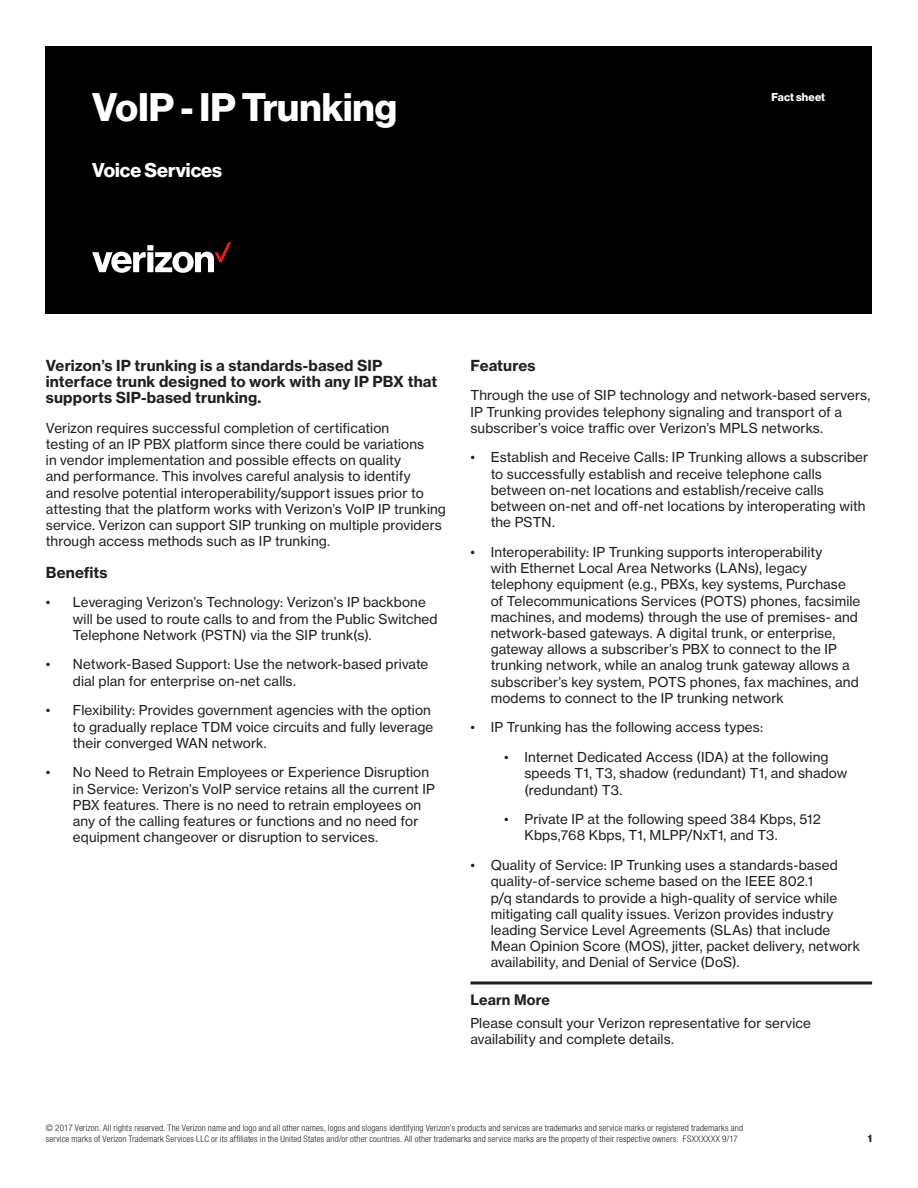
<style>
.page{position:relative;width:918px;height:1188px;background:#fff}
.page>*{position:absolute;margin:0;border:0;box-sizing:border-box;transform-origin:0 0}
.t1{font:39px "N Haas Grotesk DS Std 75 Bd";color:#fff}
.Subhead{font:19.5px "N Haas Grotesk DS Std 75 Bd";color:#fff}
.Body_Copy{font:15px/16.2px "N Haas Grotesk TX Std 75 Bd";letter-spacing:.01em;color:#231f20}
.CTA{font:14.25px "N Haas Grotesk TX Std 75 Bd";letter-spacing:.005em;color:#231f20}
.Body_Copy-2{font:13.5px/16.2px "N Haas Grotesk TX Std 55 Rg";letter-spacing:.01em;color:#231f20}
.Body_Bullet{font:13.5px/16.2px "N Haas Grotesk TX Std 55 Rg";letter-spacing:.01em;color:#231f20}
.Subhead-2{font:11.25px "N Haas Grotesk DS Std 75 Bd";letter-spacing:.015em;color:#fff}
.t2{font:10.5px "N Haas Grotesk DS Std 75 Bd";color:#231f20}
.t3{font:300 condensed 9px/10.8px "Helvetica Neue LT Pro";letter-spacing:.02em;color:#231f20}
</style>
<div class="page">
<div style="left:46px;top:46px;width:826px;height:268px;background:#000"></div>
<hr style="left:470px;top:981px;width:402px;height:3px;background:#231f20">
<svg style="left:92px;top:242px;width:139px;height:31px"></svg>
<p class="t1" style="left:92px;top:84px;width:306px">VoIP - IP Trunking</p>
<p class="Subhead" style="left:92px;top:158px;width:131px">Voice Services</p>
<p class="Subhead-2" style="left:771px;top:91px;width:55px">Fact sheet</p>
<p class="Body_Copy" style="left:46px;top:357px;width:393px">Verizon’s IP trunking is a standards-based SIP interface trunk designed to work with any IP PBX that supports SIP-based trunking.</p>
<p class="Body_Copy-2" style="left:46px;top:420px;width:402px">Verizon requires successful completion of certification<br>testing of an IP PBX platform since there could be variations<br>in vendor implementation and possible effects on quality<br>and performance. This involves careful analysis to identify<br>and resolve potential interoperability/support issues prior to attesting that the platform works with Verizon’s VoIP IP trunking service. Verizon can support SIP trunking on multiple providers through access methods such as IP trunking.</p>
<p class="Body_Copy" style="left:46px;top:564px;width:63px">Benefits</p>
<p class="Body_Copy-2" style="left:73px;top:594px;width:366px;text-indent:-27px">• Leveraging Verizon’s Technology: Verizon’s IP backbone will be used to route calls to and from the Public Switched<br>Telephone Network (PSTN) via the SIP trunk(s).</p>
<p class="Body_Copy-2" style="left:73px;top:656px;width:357px;text-indent:-27px">• Network-Based Support: Use the network-based private dial plan for enterprise on-net calls.</p>
<p class="Body_Copy-2" style="left:73px;top:702px;width:362px;text-indent:-27px">• Flexibility: Provides government agencies with the option to gradually replace TDM voice circuits and fully leverage their converged WAN network.</p>
<p class="Body_Copy-2" style="left:73px;top:764px;width:363px;text-indent:-27px">• No Need to Retrain Employees or Experience Disruption in Service: Verizon’s VoIP service retains all the current IP PBX features. There is no need to retrain employees on any of the calling features or functions and no need for equipment changeover or disruption to services.</p>
<p class="Body_Copy" style="left:470px;top:357px;width:67px">Features</p>
<p class="Body_Copy-2" style="left:470px;top:387px;width:402px">Through the use of SIP technology and network-based servers,<br>IP Trunking provides telephony signaling and transport of a subscriber’s voice traffic over Verizon’s MPLS networks.</p>
<p class="Body_Copy-2" style="left:491px;top:449px;width:379px;text-indent:-20px">• Establish and Receive Calls: IP Trunking allows a subscriber to successfully establish and receive telephone calls between on-net locations and establish/receive calls between on-net and off-net locations by interoperating with the PSTN.</p>
<p class="Body_Copy-2" style="left:491px;top:544px;width:371px;text-indent:-20px">• Interoperability: IP Trunking supports interoperability<br>with Ethernet Local Area Networks (LANs), legacy telephony equipment (e.g., PBXs, key systems, Purchase of Telecommunications Services (POTS) phones, facsimile machines, and modems) through the use of premises- and network-based gateways. A digital trunk, or enterprise, gateway allows a subscriber’s PBX to connect to the IP trunking network, while an analog trunk gateway allows a subscriber’s key system, POTS phones, fax machines, and modems to connect to the IP trunking network</p>
<p class="Body_Copy-2" style="left:470px;top:719px;width:294px">• IP Trunking has the following access types:</p>
<p class="Body_Copy-2" style="left:524px;top:749px;width:325px;text-indent:-20px">• Internet Dedicated Access (IDA) at the following speeds T1, T3, shadow (redundant) T1, and shadow (redundant) T3.</p>
<p class="Body_Copy-2" style="left:524px;top:811px;width:298px;text-indent:-20px">• Private IP at the following speed 384 Kbps, 512<br>Kbps,768 Kbps, T1, MLPP/NxT1, and T3.</p>
<p class="Body_Copy-2" style="left:491px;top:857px;width:371px;text-indent:-20px">• Quality of Service: IP Trunking uses a standards-based quality-of-service scheme based on the IEEE 802.1<br>p/q standards to provide a high-quality of service while mitigating call quality issues. Verizon provides industry leading Service Level Agreements (SLAs) that include Mean Opinion Score (MOS), jitter, packet delivery, network availability, and Denial of Service (DoS).</p>
<p class="CTA" style="left:470px;top:991px;width:81px">Learn More</p>
<p class="Body_Bullet" style="left:470px;top:1015px;width:342px">Please consult your Verizon representative for service availability and complete details.</p>
<p class="t3" style="left:46px;top:1123px;width:699px">© 2017 Verizon. All rights reserved. The Verizon name and logo and all other names, logos and slogans identifying Verizon’s products and services are trademarks and service marks or registered trademarks and service marks of Verizon Trademark Services LLC or its affiliates in the United States and/or other countries. All other trademarks and service marks are the property of their respective owners. FSXXXXXX 9/17</p>
<p class="t2" style="left:868px;top:1132px;width:6px">1</p>
</div>
